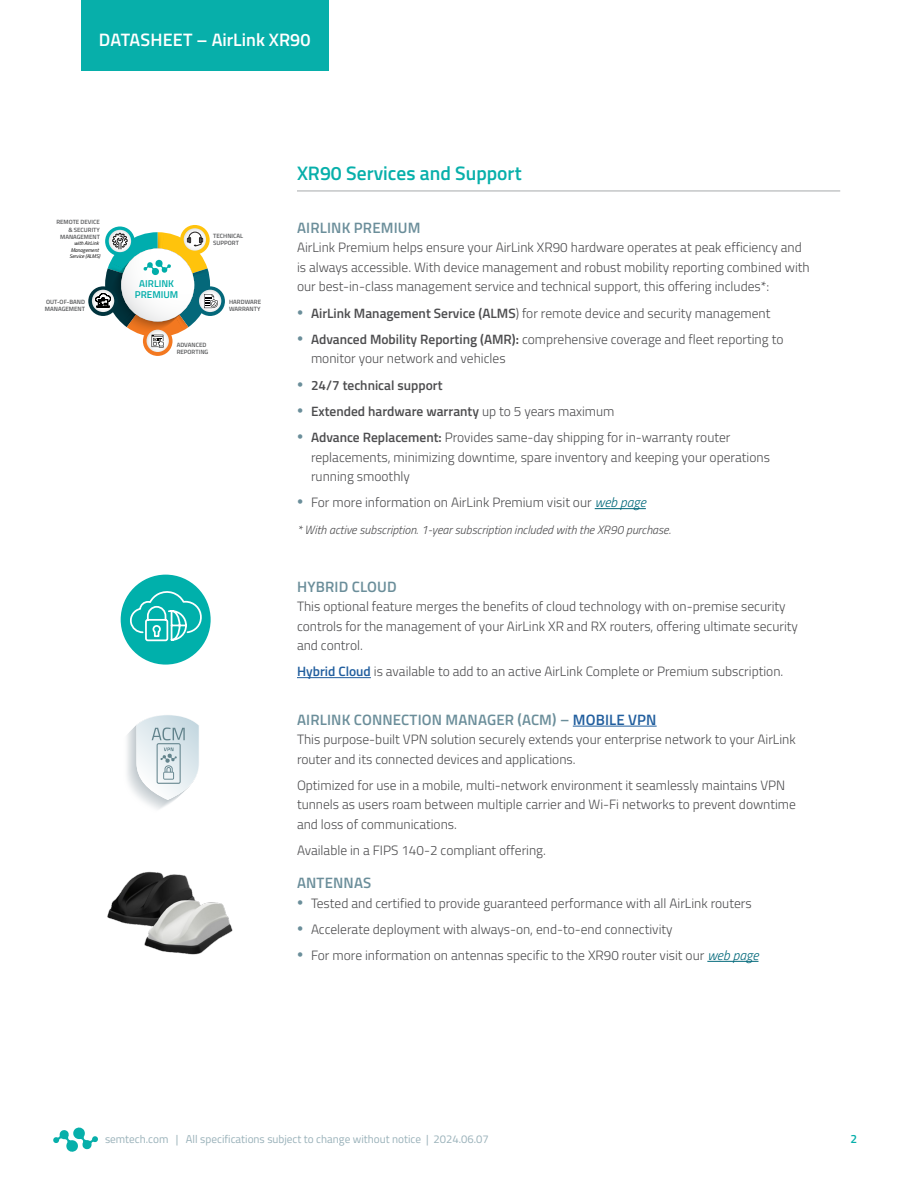
<style>
.page{position:relative;width:918px;height:1188px;background:#fff}
.page>*{position:absolute;margin:0;border:0;box-sizing:border-box;transform-origin:0 0}
.t1{font:600 19.5px "Titillium Web";color:#07afaa}
.t2{font:600 18px "Titillium Web";color:#fff}
.t3{font:600 15px "Titillium Web";letter-spacing:.01em;color:#6b8e9a}
.t4{font:300 13.5px/19.5px "Titillium Web";color:#4d4d4f}
.t5{font:600 13.5px "Titillium Web";color:#4d4d4f}
.t6{font:italic 300 12px "Titillium Web";color:#4d4d4f}
.t7{font:600 12px "Titillium Web";color:#07afaa}
.t8{font:11.25px "Titillium Web";color:#99b1b9}
.t9{font:600 9.9px/10.6px "Titillium Web";color:#00ada9;text-align:center}
.t10{font:600 6.15px/7.4px "Titillium Web";color:#58595b}
.t11{font:italic 5.25px/6.3px "Titillium Web";color:#000}
.s1{color:#6a8e9a}
.s2{font-weight:600}
.s3{font-weight:300}
.s4{font-style:italic;color:#00687a}
.s5{font-weight:600;color:#215e9e}
.s6{color:#215e9e}
</style>
<div class="page">
<div style="left:81px;top:0;width:247px;height:70px;background:#07afaa"></div>
<svg style="left:53px;top:1127px;width:45px;height:25px"></svg>
<svg style="left:143px;top:326px;width:30px;height:30px"></svg>
<svg style="left:105px;top:227px;width:30px;height:29px"></svg>
<svg style="left:180px;top:225px;width:30px;height:30px"></svg>
<svg style="left:184px;top:228px;width:22px;height:23px"></svg>
<svg style="left:147px;top:330px;width:22px;height:22px"></svg>
<svg style="left:195px;top:286px;width:30px;height:30px"></svg>
<svg style="left:199px;top:290px;width:22px;height:22px"></svg>
<svg style="left:88px;top:286px;width:30px;height:30px"></svg>
<svg style="left:92px;top:290px;width:22px;height:22px"></svg>
<svg style="left:95px;top:230px;width:122px;height:118px"></svg>
<hr style="left:297px;top:191px;width:543px;height:1px;background:#a7a9ac">
<hr style="left:595px;top:508px;width:51px;height:1px;background:#00687a">
<hr style="left:573px;top:726px;width:84px;height:1px;background:#215e9e">
<hr style="left:297px;top:677px;width:74px;height:1px;background:#215e9e">
<hr style="left:707px;top:961px;width:52px;height:1px;background:#00687a">
<img style="left:107px;top:871px;width:126px;height:84px">
<svg style="left:127px;top:715px;width:72px;height:94px"></svg>
<div style="left:121px;top:575px;width:90px;height:90px;background:#00b0ab;border-radius:50%"></div>
<svg style="left:129px;top:589px;width:72px;height:53px"></svg>
<h2 class="t2" style="left:99px;top:26px;width:213px">DATASHEET – AirLink XR90</h2>
<p class="t10" style="left:56px;top:218px;width:45px;text-align:right">REMOTE DEVICE &amp; SECURITY<br>MANAGEMENT</p>
<p class="t11" style="left:70px;top:240px;width:32px;text-indent:5px">with AirLink<br>Management<br>Service (ALMS)</p>
<p class="t10" style="left:45px;top:297px;width:42px">OUT-OF-BAND<br>MANAGEMENT</p>
<p class="t9" style="left:135px;top:278px;width:45px">AIRLINK<br>PREMIUM</p>
<p class="t10" style="left:213px;top:231px;width:32px">TECHNICAL<br>SUPPORT</p>
<p class="t10" style="left:229px;top:298px;width:34px">HARDWARE<br>WARRANTY</p>
<p class="t10" style="left:177px;top:340px;width:33px">ADVANCED<br>REPORTING</p>
<h1 class="t1" style="left:297px;top:158px;width:226px">XR90 Services and Support</h1>
<p class="t3" style="left:297px;top:216px;width:125px">AIRLINK PREMIUM</p>
<p class="t4" style="left:297px;top:237px;width:514px">AirLink Premium helps ensure your AirLink XR90 hardware operates at peak efficiency and is always accessible. With device management and robust mobility reporting combined with our best-in-class management service and technical support, this offering includes*:</p>
<p class="t4" style="left:297px;top:303px;width:475px"><span class="s1">•</span> <span class="s2">AirLink Management Service (ALMS</span>) for remote device and security management</p>
<p class="t4" style="left:311px;top:329px;width:474px;text-indent:-14px"><span class="s1">•</span> <span class="s2">Advanced Mobility Reporting (AMR):</span> comprehensive coverage and fleet reporting to monitor your network and vehicles</p>
<p class="t5" style="left:297px;top:375px;width:147px"><span class="s1">•</span> 24/7 technical support</p>
<p class="t5" style="left:297px;top:401px;width:319px"><span class="s1">•</span> Extended hardware warranty <span class="s3">up to 5 years maximum</span></p>
<p class="t4" style="left:311px;top:427px;width:460px;text-indent:-14px"><span class="s1">•</span> <span class="s2">Advance Replacement:</span> Provides same-day shipping for in-warranty router replacements, minimizing downtime, spare inventory and keeping your operations running smoothly</p>
<p class="t4" style="left:297px;top:492px;width:350px"><span class="s1">•</span> For more information on AirLink Premium visit our <span class="s4">web page</span></p>
<p class="t6" style="left:297px;top:521px;width:375px">* With active subscription. 1-year subscription included with the XR90 purchase.</p>
<p class="t3" style="left:297px;top:575px;width:101px">HYBRID CLOUD</p>
<p class="t4" style="left:297px;top:596px;width:503px">This optional feature merges the benefits of cloud technology with on-premise security controls for the management of your AirLink XR and RX routers, offering ultimate security and control.</p>
<p class="t4" style="left:297px;top:661px;width:488px"><span class="s5">Hybrid Cloud</span> is available to add to an active AirLink Complete or Premium subscription.</p>
<p class="t3" style="left:297px;top:708px;width:361px">AIRLINK CONNECTION MANAGER (ACM) – <span class="s6">MOBILE VPN</span></p>
<p class="t4" style="left:297px;top:729px;width:500px">This purpose-built VPN solution securely extends your enterprise network to your AirLink router and its connected devices and applications.</p>
<p class="t4" style="left:297px;top:775px;width:501px">Optimized for use in a mobile, multi-network environment it seamlessly maintains VPN tunnels as users roam between multiple carrier and Wi-Fi networks to prevent downtime and loss of communications.</p>
<p class="t4" style="left:297px;top:840px;width:250px">Available in a FIPS 140-2 compliant offering.</p>
<p class="t3" style="left:297px;top:872px;width:76px">ANTENNAS</p>
<p class="t4" style="left:297px;top:893px;width:456px"><span class="s1">•</span> Tested and certified to provide guaranteed performance with all AirLink routers</p>
<p class="t4" style="left:297px;top:919px;width:377px"><span class="s1">•</span> Accelerate deployment with always-on, end-to-end connectivity</p>
<p class="t4" style="left:297px;top:945px;width:463px"><span class="s1">•</span> For more information on antennas specific to the XR90 router visit our <span class="s4">web page</span></p>
<p class="t8" style="left:105px;top:1131px;width:385px">semtech.com | All specifications subject to change without notice | 2024.06.07</p>
<p class="t7" style="left:851px;top:1130px;width:8px">2</p>
</div>
